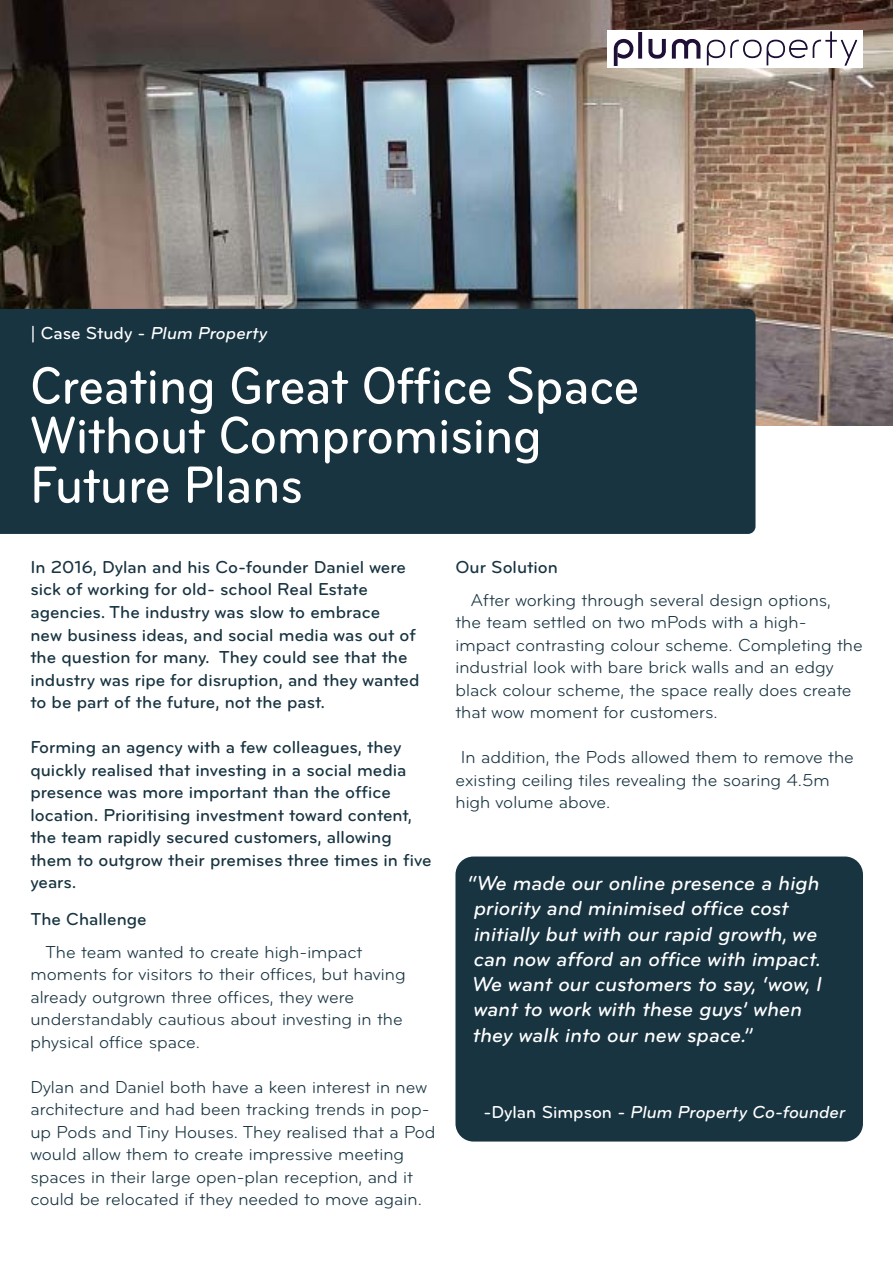
<style>
.page{position:relative;width:893px;height:1263px;background:#fff}
.page>*{position:absolute;margin:0;border:0;box-sizing:border-box;transform-origin:0 0}
.t1{font:500 54px/49.5px "Bryant Condensed";color:#fff}
.t2{font:italic 500 21px/25.2px "Bryant";color:#fff}
.t3{font:18px/22.5px "Bryant";color:#183441}
.t4{font:500 18px/22.5px "Bryant";color:#183441}
.t5{font:italic 500 18px "Bryant";color:#fff}
.s1{font-style:normal}
</style>
<div class="page">
<img style="left:0;top:0;width:893px;height:426px">
<div style="left:0;top:309px;width:755px;height:225px;background:#183441"></div>
<div style="left:455px;top:856px;width:408px;height:285px;background:#183441;border-radius:18px"></div>
<div style="left:608px;top:30px;width:255px;height:37px;background:#fff"></div>
<svg style="left:707px;top:31px;width:150px;height:35px"></svg>
<svg style="left:614px;top:39px;width:20px;height:27px"></svg>
<svg style="left:638px;top:32px;width:4px;height:27px"></svg>
<hr style="left:639px;top:33px;width:2px;height:24px;background:#1d0f35">
<svg style="left:648px;top:39px;width:18px;height:20px"></svg>
<svg style="left:672px;top:39px;width:28px;height:20px"></svg>
<p class="t5" style="left:30px;top:322px;width:239px"><span class="s1">| Case Study -</span> Plum Property</p>
<h1 class="t1" style="left:30px;top:361px;width:610px">Creating Great Office Space<br>Without Compromising<br>Future Plans</h1>
<p class="t4" style="left:30px;top:556px;width:391px">In 2016, Dylan and his Co-founder Daniel were sick of working for old- school Real Estate agencies. The industry was slow to embrace<br>new business ideas, and social media was out of the question for many. They could see that the industry was ripe for disruption, and they wanted to be part of the future, not the past.</p>
<p class="t4" style="left:30px;top:736px;width:403px">Forming an agency with a few colleagues, they quickly realised that investing in a social media presence was more important than the office location. Prioritising investment toward content, the team rapidly secured customers, allowing them to outgrow their premises three times in five years.</p>
<p class="t4" style="left:30px;top:907px;width:118px">The Challenge</p>
<p class="t3" style="left:30px;top:940px;width:377px;text-indent:15px">The team wanted to create high-impact moments for visitors to their offices, but having already outgrown three offices, they were understandably cautious about investing in the physical office space.</p>
<p class="t3" style="left:30px;top:1075px;width:407px">Dylan and Daniel both have a keen interest in new architecture and had been tracking trends in pop&shy;up Pods and Tiny Houses. They realised that a Pod would allow them to create impressive meeting spaces in their large open-plan reception, and it could be relocated if they needed to move again.</p>
<p class="t4" style="left:455px;top:556px;width:104px">Our Solution</p>
<p class="t3" style="left:455px;top:589px;width:409px;text-indent:15px">After working through several design options,<br>the team settled on two mPods with a high&shy;impact contrasting colour scheme. Completing the industrial look with bare brick walls and an edgy black colour scheme, the space really does create that wow moment for customers.</p>
<p class="t3" style="left:455px;top:746px;width:400px;text-indent:5px">In addition, the Pods allowed them to remove the existing ceiling tiles revealing the soaring 4.5m high volume above.</p>
<p class="t2" style="left:467px;top:871px;width:356px">“We made our online presence a high priority and minimised office cost initially but with our rapid growth, we can now afford an office with impact.<br>We want our customers to say, ‘wow, I want to work with these guys’ when they walk into our new space.”</p>
<p class="t5" style="left:483px;top:1101px;width:364px"><span class="s1">-Dylan Simpson -</span> Plum Property Co-founder</p>
</div>
